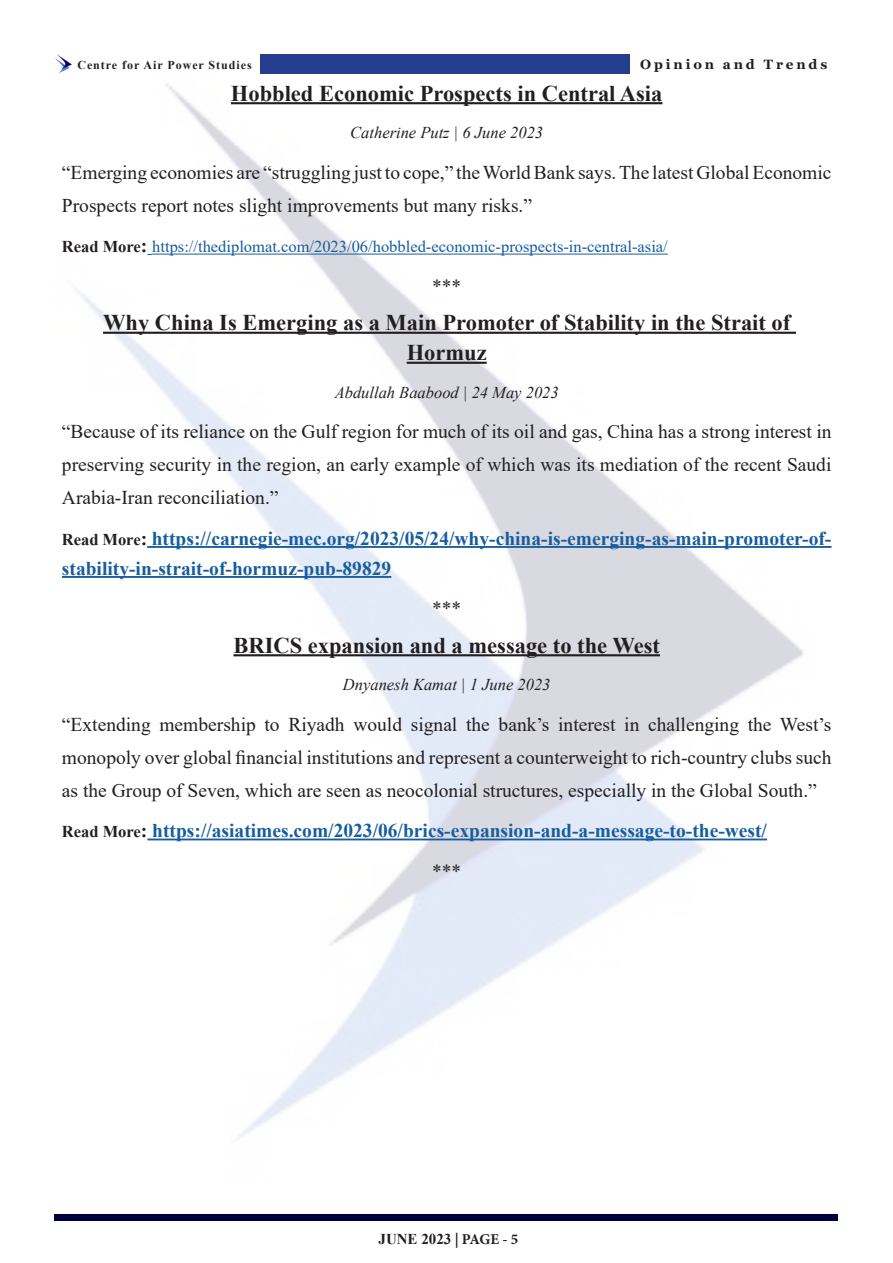
<style>
.page{position:relative;width:893px;height:1263px;background:#fff}
.page>*{position:absolute;margin:0;border:0;box-sizing:border-box;transform-origin:0 0}
.t1{font:700 22.5px/30px "Times New Roman";color:#231f20;text-align:center}
.t2{font:19.5px/33px "Times New Roman";color:#231f20;text-align:justify}
.t3{font:700 19.5px/30px "Times New Roman";color:#175d9e}
.t4{font:16.5px "Times New Roman";color:#175d9e}
.t5{font:italic 16.5px "Times New Roman";color:#231f20}
.t6{font:700 15px "Times New Roman";color:#231f20}
.t7{font:700 13.5px "Georgia";letter-spacing:.215em;color:#231f20}
.t8{font:700 12px "Times New Roman";letter-spacing:.08em;color:#231f20}
.s1{font-weight:700;color:#231f20}
.s2{font-weight:700;font-size:19.5px;color:#231f20}
.s3{font-size:16.5px;color:#231f20}
.s4{color:#231f20}
.s5{font-family:"Minion Pro"}
</style>
<div class="page">
<div style="left:54px;top:1215px;width:783px;height:6px;background:#00003a"></div>
<img style="left:61px;top:83px;width:771px;height:1056px">
<img style="left:55px;top:55px;width:17px;height:18px">
<div style="left:261px;top:54px;width:369px;height:20px;background:#253f8e"></div>
<hr style="left:231px;top:102px;width:431px;height:2px;background:#231f20">
<hr style="left:152px;top:254px;width:516px;height:1px;background:#175d9e">
<hr style="left:103px;top:332px;width:693px;height:2px;background:#231f20">
<hr style="left:407px;top:362px;width:80px;height:2px;background:#231f20">
<hr style="left:147px;top:546px;width:684px;height:2px;background:#175d9e">
<hr style="left:62px;top:576px;width:329px;height:2px;background:#175d9e">
<hr style="left:233px;top:654px;width:427px;height:2px;background:#231f20">
<hr style="left:147px;top:838px;width:620px;height:2px;background:#175d9e">
<p class="t8" style="left:77px;top:56px;width:176px">Centre for Air Power Studies</p>
<p class="t7" style="left:640px;top:56px;width:189px">Opinion and Trends</p>
<p class="t1" style="left:231px;top:78px;width:433px">Hobbled Economic Prospects in Central Asia</p>
<p class="t5" style="left:350px;top:121px;width:194px">Catherine Putz | 6 June 2023</p>
<p class="t2" style="left:62px;top:155px;width:771px">“Emerging economies are “struggling just to cope,” the World Bank says. The latest Global Economic<br>Prospects report notes slight improvements but many risks.”</p>
<p class="t4" style="left:62px;top:235px;width:607px"><span class="s1">Read More</span><span class="s2">:</span> https://thediplomat.com/2023/06/hobbled-economic-prospects-in-central-asia/</p>
<p class="t2" style="left:432px;top:269px;width:31px">***</p>
<p class="t1" style="left:103px;top:307px;width:689px">Why China Is Emerging as a Main Promoter of Stability in the Strait of<br>Hormuz</p>
<p class="t5" style="left:335px;top:381px;width:226px">Abdullah Baabood | 24 May 2023</p>
<p class="t2" style="left:62px;top:415px;width:771px">“Because of its reliance on the Gulf region for much of its oil and gas, China has a strong interest in preserving security in the region, an early example of which was its mediation of the recent Saudi Arabia-Iran reconciliation.”</p>
<p class="t3" style="left:62px;top:523px;width:771px"><span class="s3">Read More</span><span class="s4">:</span> https://carnegie-mec.org/2023/05/24/why-china-is-emerging-as-main-promoter-of&shy;stability-in-strait-of-hormuz-pub-89829</p>
<p class="t2" style="left:432px;top:592px;width:31px">***</p>
<p class="t1" style="left:233px;top:630px;width:428px">BRICS expansion and a message to the West</p>
<p class="t5" style="left:343px;top:673px;width:209px">Dnyanesh Kamat | 1 June 2023</p>
<p class="t2" style="left:62px;top:707px;width:771px">“Extending membership to Riyadh would signal the bank’s interest in challenging the West’s monopoly over global financial institutions and represent a counterweight to rich-country clubs such as the Group of Seven, which are seen as neocolonial structures, especially in the Global South.”</p>
<p class="t3" style="left:62px;top:815px;width:707px"><span class="s3">Read More</span><span class="s4">:</span> https://asiatimes.com/2023/06/brics-expansion-and-a-message-to-the-west/</p>
<p class="t2" style="left:432px;top:854px;width:31px">***</p>
<p class="t6" style="left:378px;top:1228px;width:141px">JUNE 2023 <span class="s5">| PAGE - 5</span></p>
</div>
